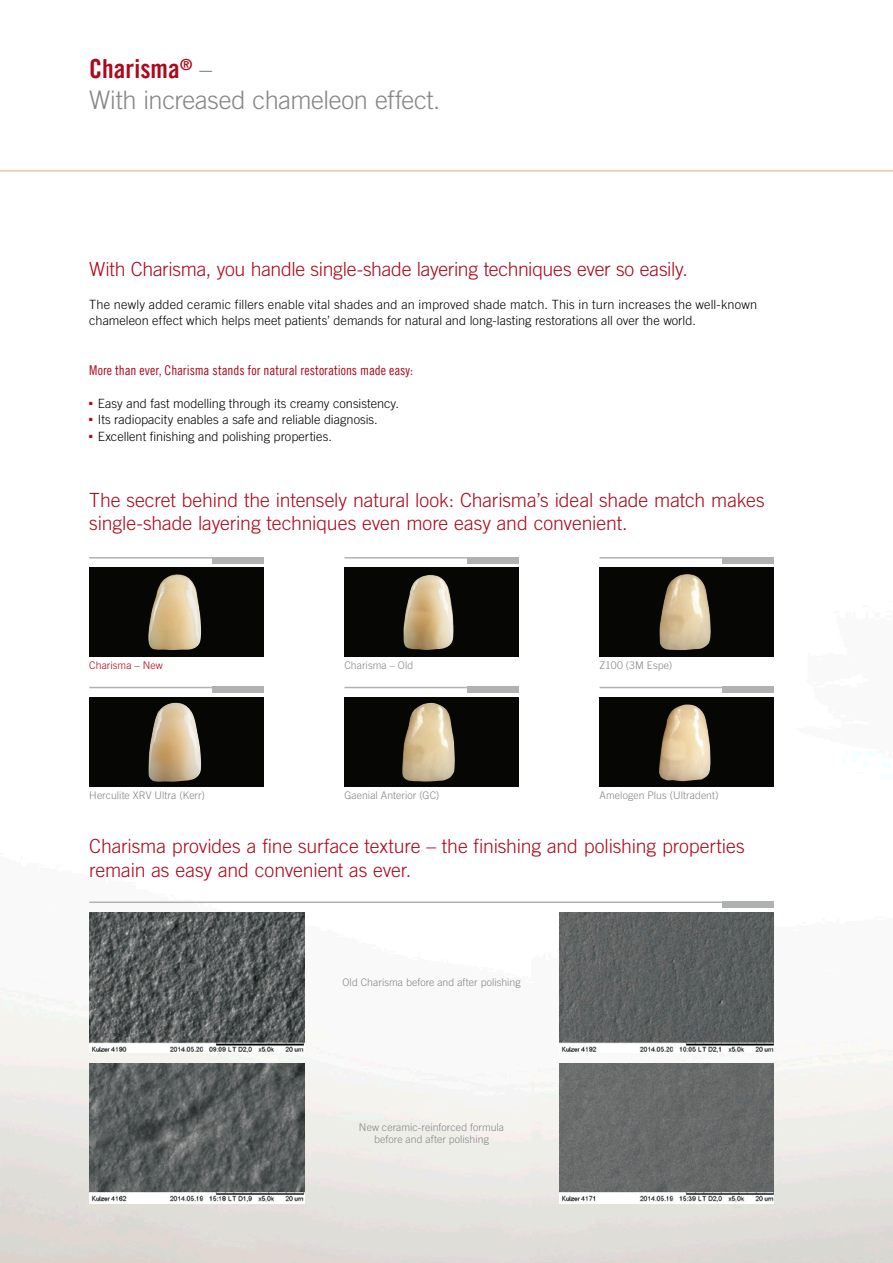
<style>
.page{position:relative;width:893px;height:1263px;background:#fff}
.page>*{position:absolute;margin:0;border:0;box-sizing:border-box;transform-origin:0 0}
.t1{font:26.25px "Trade Gothic LT Com Bd Cn 20";color:#ae081a}
.t2{font:300 25.5px "Trade Gothic LT Com";letter-spacing:-.015em;color:#868686}
.t3{font:300 19.5px/23.4px "Trade Gothic LT Com";letter-spacing:-.01em;color:#ae081a}
.t4{font:13.5px "Trade Gothic LT Com Cn 18";color:#ae081a}
.t5{font:300 12.75px/16.5px "Trade Gothic LT Com";color:#000}
.t6{font:300 10.5px/12.6px "Trade Gothic LT Com";letter-spacing:.005em;color:#868686;text-align:center}
.t7{font:300 10.5px "Trade Gothic LT Com";letter-spacing:.01em;color:#ae081a}
.s1{font-family:"Trade Gothic LT Com";font-weight:300;font-size:25.5px;color:#868686}
</style>
<div class="page">
<img style="left:0;top:557px;width:893px;height:706px">
<div style="left:723px;top:557px;width:51px;height:6px;background:#b0b2b2"></div>
<hr style="left:600px;top:557px;width:174px;height:2px;background:#b0b2b2">
<div style="left:89px;top:568px;width:175px;height:89px;background:#060604"></div>
<img style="left:148px;top:574px;width:54px;height:76px">
<div style="left:600px;top:568px;width:174px;height:89px;background:#060604"></div>
<img style="left:659px;top:574px;width:52px;height:76px">
<div style="left:344px;top:568px;width:175px;height:89px;background:#060604"></div>
<img style="left:403px;top:575px;width:51px;height:75px">
<div style="left:468px;top:557px;width:51px;height:6px;background:#b0b2b2"></div>
<hr style="left:344px;top:557px;width:175px;height:2px;background:#b0b2b2">
<div style="left:213px;top:557px;width:51px;height:6px;background:#b0b2b2"></div>
<hr style="left:89px;top:557px;width:175px;height:2px;background:#b0b2b2">
<div style="left:89px;top:697px;width:175px;height:90px;background:#060604"></div>
<img style="left:148px;top:703px;width:54px;height:79px">
<div style="left:344px;top:697px;width:175px;height:90px;background:#060604"></div>
<img style="left:402px;top:703px;width:53px;height:78px">
<div style="left:600px;top:697px;width:174px;height:90px;background:#060604"></div>
<img style="left:659px;top:704px;width:52px;height:77px">
<img style="left:89px;top:912px;width:215px;height:140px">
<img style="left:89px;top:1063px;width:215px;height:140px">
<img style="left:559px;top:912px;width:215px;height:140px">
<img style="left:559px;top:1063px;width:215px;height:140px">
<div style="left:723px;top:901px;width:51px;height:7px;background:#b0b2b2"></div>
<hr style="left:89px;top:901px;width:685px;height:2px;background:#b0b2b2">
<div style="left:213px;top:687px;width:51px;height:6px;background:#b0b2b2"></div>
<hr style="left:89px;top:687px;width:175px;height:1px;background:#b0b2b2">
<div style="left:468px;top:687px;width:51px;height:6px;background:#b0b2b2"></div>
<hr style="left:344px;top:687px;width:175px;height:1px;background:#b0b2b2">
<div style="left:723px;top:687px;width:51px;height:6px;background:#b0b2b2"></div>
<hr style="left:600px;top:687px;width:174px;height:1px;background:#b0b2b2">
<hr style="left:0;top:170px;width:893px;height:2px;background:#ebc4b8">
<h1 class="t1" style="left:89px;top:53px;width:124px">Charisma<sup>®</sup> <span class="s1">–</span></h1>
<h2 class="t2" style="left:89px;top:85px;width:353px">With increased chameleon effect.</h2>
<h3 class="t3" style="left:89px;top:257px;width:600px">With Charisma, you handle single-shade layering techniques ever so easily.</h3>
<p class="t5" style="left:89px;top:296px;width:669px">The newly added ceramic fillers enable vital shades and an improved shade match. This in turn increases the well-known chameleon effect which helps meet patients’ demands for natural and long-lasting restorations all over the world.</p>
<p class="t4" style="left:89px;top:362px;width:325px">More than ever, Charisma stands for natural restorations made easy:</p>
<p class="t5" style="left:89px;top:395px;width:311px"><sup>■</sup> Easy and fast modelling through its creamy consistency.</p>
<p class="t5" style="left:89px;top:411px;width:290px"><sup>■</sup> Its radiopacity enables a safe and reliable diagnosis.</p>
<p class="t5" style="left:89px;top:428px;width:244px"><sup>■</sup> Excellent finishing and polishing properties.</p>
<h3 class="t3" style="left:89px;top:488px;width:677px">The secret behind the intensely natural look: Charisma’s ideal shade match makes single-shade layering techniques even more easy and convenient.</h3>
<p class="t7" style="left:89px;top:659px;width:75px">Charisma – New</p>
<p class="t6" style="left:600px;top:659px;width:74px">Z100 (3M Espe)</p>
<p class="t6" style="left:344px;top:659px;width:70px">Charisma – Old</p>
<p class="t6" style="left:344px;top:788px;width:96px">Gaenial Anterior (GC)</p>
<p class="t6" style="left:600px;top:788px;width:121px">Amelogen Plus (Ultradent)</p>
<h3 class="t3" style="left:89px;top:835px;width:657px">Charisma provides a fine surface texture – the finishing and polishing properties remain as easy and convenient as ever.</h3>
<p class="t6" style="left:89px;top:788px;width:117px">Herculite XRV Ultra (Kerr)</p>
<p class="t6" style="left:342px;top:976px;width:180px">Old Charisma before and after polishing</p>
<p class="t6" style="left:359px;top:1120px;width:147px">New ceramic-reinforced formula before and after polishing</p>
</div>
